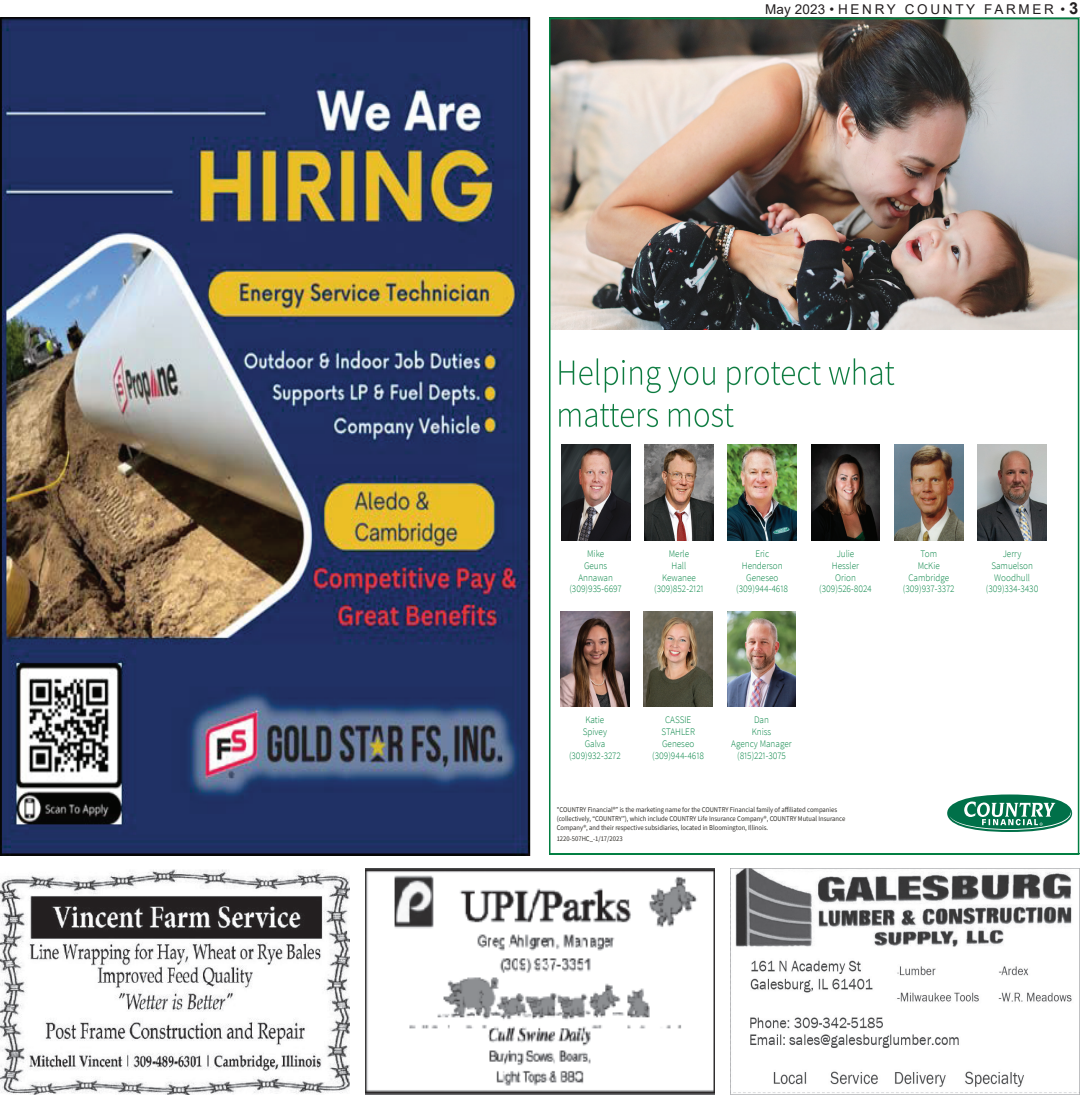
<style>
.page{position:relative;width:1080px;height:1095px;background:#fff}
.page>*{position:absolute;margin:0;border:0;box-sizing:border-box;transform-origin:0 0}
.t1{font:13.5px "Arial";letter-spacing:.2em;color:#231f20}
.t2{font:300 9.9px/12px "Source Sans Pro";color:#008242;text-align:center;scale:.92 1}
.t3{font:7.2px/8.7px "Source Sans Pro";color:#322f2a;scale:.92 1}
.s1{font-weight:700;font-size:16.5px}
</style>
<div class="page">
<img style="left:0;top:869px;width:349px;height:225px">
<img style="left:731px;top:868px;width:349px;height:226px">
<img style="left:365px;top:868px;width:350px;height:226px">
<img style="left:552px;top:21px;width:524px;height:811px">
<img style="left:557px;top:350px;width:462px;height:87px">
<div style="left:947px;top:794px;width:125px;height:37px;background:#007049;border-radius:50%"></div>
<svg style="left:950px;top:801px;width:121px;height:28px"></svg>
<img style="left:561px;top:445px;width:69px;height:95px">
<img style="left:645px;top:445px;width:68px;height:95px">
<img style="left:728px;top:445px;width:69px;height:95px">
<img style="left:811px;top:445px;width:69px;height:95px">
<img style="left:894px;top:445px;width:69px;height:95px">
<img style="left:978px;top:445px;width:68px;height:95px">
<img style="left:0;top:18px;width:530px;height:836px">
<h1 class="t1" style="left:765px;top:0;width:315px">May 2023 • HENRY COUNTY FARMER • <span class="s1">3</span></h1>
<p class="t2" style="left:569px;top:547px;width:59px">Mike<br>Geuns<br>Annawan (309)935-6697</p>
<p class="t2" style="left:654px;top:547px;width:55px">Merle<br>Hall<br>Kewanee (309)852-2121</p>
<p class="t2" style="left:736px;top:547px;width:58px">Eric<br>Henderson<br>Geneseo (309)944-4618</p>
<p class="t2" style="left:819px;top:547px;width:59px">Julie<br>Hessler<br>Orion (309)526-8024</p>
<p class="t2" style="left:903px;top:547px;width:58px">Tom<br>McKie<br>Cambridge (309)937-3372</p>
<p class="t2" style="left:986px;top:547px;width:59px">Jerry<br>Samuelson<br>Woodhull (309)334-3430</p>
<p class="t2" style="left:569px;top:713px;width:58px">Katie<br>Spivey<br>Galva (309)932-3272</p>
<p class="t2" style="left:652px;top:713px;width:58px">CASSIE<br>STAHLER<br>Geneseo (309)944-4618</p>
<p class="t2" style="left:731px;top:713px;width:67px">Dan<br>Kniss<br>Agency Manager (815)221-3075</p>
<p class="t3" style="left:557px;top:805px;width:315px">"COUNTRY Financial®” is the marketing name for the COUNTRY Financial family of affiliated companies (collectively, “COUNTRY”), which include COUNTRY Life Insurance Company®, COUNTRY Mutual Insurance<br>Company®, and their respective subsidiaries, located in Bloomington, Illinois.</p>
<p class="t3" style="left:557px;top:834px;width:73px">1220-507HC_-1/17/2023</p>
</div>
